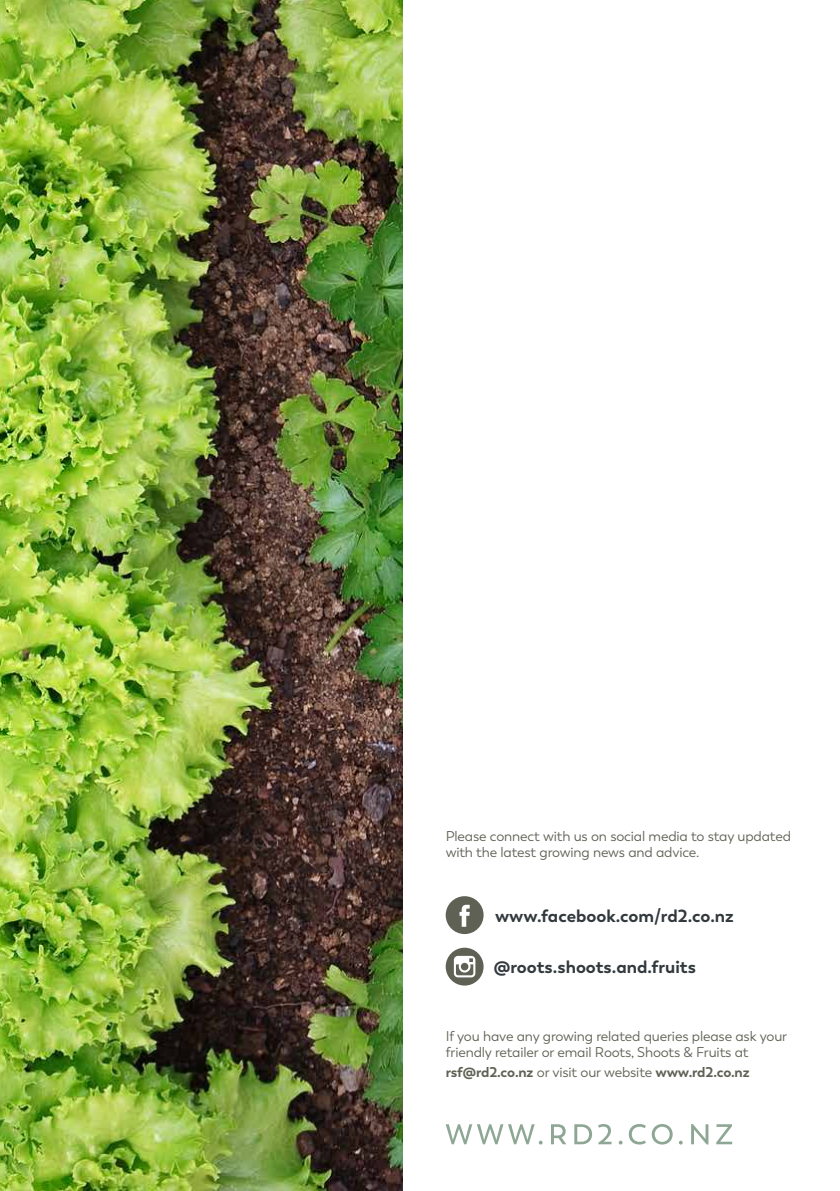
<style>
.page{position:relative;width:840px;height:1191px;background:#fff}
.page>*{position:absolute;margin:0;border:0;box-sizing:border-box;transform-origin:0 0}
.t1{font:700 17.6px "Trenda";color:#32393c}
.t2{font:14px/16px "Trenda";letter-spacing:-.01em;color:#5f6154}
.t3{font:700 14px "Trenda";letter-spacing:-.01em;color:#5f6154}
.s1{font-weight:400}
</style>
<div class="page">
<img style="left:0;top:0;width:403px;height:1191px">
<svg style="left:445px;top:896px;width:38px;height:38px"></svg>
<svg style="left:445px;top:947px;width:38px;height:38px"></svg>
<svg style="left:445px;top:1124px;width:286px;height:20px"></svg>
<p class="t2" style="left:445px;top:828px;width:346px">Please connect with us on social media to stay updated with the latest growing news and advice.</p>
<p class="t1" style="left:495px;top:904px;width:240px">www.facebook.com/rd2.co.nz</p>
<p class="t1" style="left:493px;top:956px;width:203px">@roots.shoots.and.fruits</p>
<p class="t2" style="left:445px;top:1028px;width:343px">If you have any growing related queries please ask your friendly retailer or email Roots, Shoots &amp; Fruits at</p>
<p class="t3" style="left:445px;top:1063px;width:305px">rsf@rd2.co.nz <span class="s1">or visit our website</span> www.rd2.co.nz</p>
</div>
